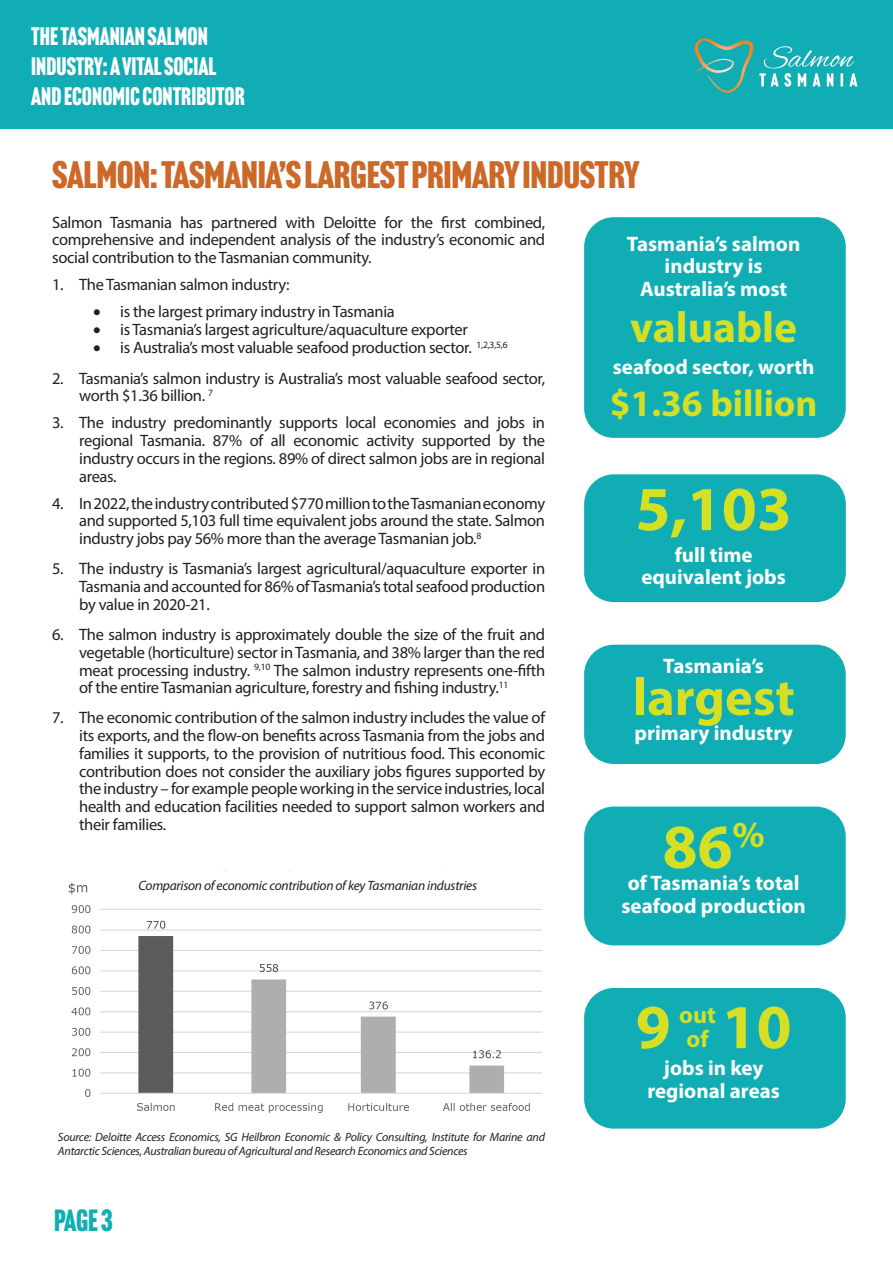
<style>
.page{position:relative;width:893px;height:1263px;background:#fff}
.page>*{position:absolute;margin:0;border:0;box-sizing:border-box;transform-origin:0 0}
.t1{font:700 63px "Myriad Pro";color:#d5df24}
.t2{font:700 52.5px "Myriad Pro";color:#d5df24}
.t3{font:700 43.5px "Myriad Pro";color:#d5df24}
.t4{font:37.5px "Headline Gothic ATF";letter-spacing:-.01em;color:#cc6828;scale:1.1 1}
.t5{font:700 37.5px "Myriad Pro";color:#d5df24}
.t6{font:30px "Headline Gothic ATF";color:#10aeb4}
.t7{font:24.75px/29.7px "Headline Gothic ATF";color:#fff}
.t8{font:700 24px/24px "Myriad Pro";color:#d5df24;text-align:center}
.t9{font:700 21px/22.5px "Myriad Pro";color:#fff;text-align:center}
.t10{font:16.5px/17.9px "Myriad Pro";letter-spacing:-.02em;color:#231f20;text-align:justify}
.t11{font:italic 13.5px "Myriad Pro";letter-spacing:-.02em;color:#231f20}
.t12{font:italic 12px/13.5px "Myriad Pro";letter-spacing:-.02em;color:#231f20}
</style>
<div class="page">
<div style="left:0;top:0;width:893px;height:128px;background:#10aeb4"></div>
<svg style="left:759px;top:46px;width:98px;height:41px"></svg>
<svg style="left:695px;top:38px;width:58px;height:55px"></svg>
<div style="left:584px;top:217px;width:262px;height:221px;background:#10aeb4;border-radius:30px"></div>
<div style="left:584px;top:474px;width:262px;height:128px;background:#10aeb4;border-radius:30px"></div>
<div style="left:584px;top:806px;width:262px;height:139px;background:#10aeb4;border-radius:30px"></div>
<div style="left:584px;top:988px;width:262px;height:140px;background:#10aeb4;border-radius:30px"></div>
<div style="left:584px;top:645px;width:262px;height:119px;background:#10aeb4;border-radius:30px"></div>
<img style="left:68px;top:882px;width:474px;height:229px">
<img style="left:325px;top:882px;width:85px;height:229px">
<img style="left:211px;top:882px;width:114px;height:231px">
<img style="left:410px;top:882px;width:29px;height:229px">
<h3 class="t7" style="left:31px;top:22px;width:215px">THE TASMANIAN SALMON<br>INDUSTRY: A VITAL SOCIAL<br>AND ECONOMIC CONTRIBUTOR</h3>
<h3 class="t4" style="left:52px;top:153px;width:536px">SALMON: TASMANIA’S LARGEST PRIMARY INDUSTRY</h3>
<p class="t10" style="left:52px;top:213px;width:494px">Salmon Tasmania has partnered with Deloitte for the first combined, comprehensive and independent analysis of the industry’s economic and social contribution to the Tasmanian community.</p>
<p class="t10" style="left:52px;top:275px;width:239px">1. The Tasmanian salmon industry:</p>
<p class="t10" style="left:93px;top:302px;width:303px">• is the largest primary industry in Tasmania</p>
<p class="t10" style="left:93px;top:320px;width:376px">• is Tasmania’s largest agriculture/aquaculture exporter</p>
<p class="t10" style="left:93px;top:338px;width:416px">• is Australia’s most valuable seafood production sector. <sup>1,2,3,5,6</sup></p>
<p class="t10" style="left:79px;top:369px;width:467px;text-indent:-27px">2. Tasmania’s salmon industry is Australia’s most valuable seafood sector, worth $1.36 billion. <sup>7</sup></p>
<p class="t10" style="left:79px;top:414px;width:467px;text-indent:-27px">3. The industry predominantly supports local economies and jobs in regional Tasmania. 87% of all economic activity supported by the industry occurs in the regions. 89% of direct salmon jobs are in regional areas.</p>
<p class="t10" style="left:79px;top:494px;width:467px;text-indent:-27px">4. In 2022, the industry contributed $770 million to the Tasmanian economy and supported 5,103 full time equivalent jobs around the state. Salmon industry jobs pay 56% more than the average Tasmanian job.<sup>8</sup></p>
<p class="t10" style="left:79px;top:559px;width:467px;text-indent:-27px">5. The industry is Tasmania’s largest agricultural/aquaculture exporter in Tasmania and accounted for 86% of Tasmania’s total seafood production by value in 2020-21.</p>
<p class="t10" style="left:79px;top:625px;width:467px;text-indent:-27px">6. The salmon industry is approximately double the size of the fruit and vegetable (horticulture) sector in Tasmania, and 38% larger than the red meat processing industry. <sup>9,10</sup> The salmon industry represents one-fifth of the entire Tasmanian agriculture, forestry and fishing industry.<sup>11</sup></p>
<p class="t10" style="left:79px;top:708px;width:467px;text-indent:-27px">7. The economic contribution of the salmon industry includes the value of its exports, and the flow-on benefits across Tasmania from the jobs and families it supports, to the provision of nutritious food. This economic contribution does not consider the auxiliary jobs figures supported by the industry – for example people working in the service industries, local health and education facilities needed to support salmon workers and their families.</p>
<p class="t11" style="left:138px;top:877px;width:340px">Comparison of economic contribution of key Tasmanian industries</p>
<p class="t12" style="left:58px;top:1130px;width:489px">Source: Deloitte Access Economics, SG Heilbron Economic &amp; Policy Consulting, Institute for Marine and<br>Antarctic Sciences, Australian bureau of Agricultural and Research Economics and Sciences</p>
<h3 class="t6" style="left:54px;top:1203px;width:61px">PAGE 3</h3>
<p class="t9" style="left:627px;top:232px;width:175px">Tasmania’s salmon industry is<br>Australia’s most</p>
<h3 class="t3" style="left:630px;top:299px;width:168px">valuable</h3>
<p class="t9" style="left:613px;top:355px;width:203px">seafood sector, worth</p>
<h3 class="t5" style="left:610px;top:379px;width:209px">$1.36 billion</h3>
<h1 class="t1" style="left:635px;top:468px;width:158px">5,103</h1>
<p class="t9" style="left:641px;top:543px;width:146px">full time equivalent jobs</p>
<p class="t9" style="left:663px;top:654px;width:102px">Tasmania’s</p>
<h2 class="t2" style="left:633px;top:663px;width:164px">largest</h2>
<p class="t9" style="left:635px;top:721px;width:159px">primary industry</p>
<h1 class="t1" style="left:662px;top:806px;width:104px">86<sup>%</sup></h1>
<p class="t9" style="left:621px;top:871px;width:186px;text-align:left">of Tasmania’s total seafood production</p>
<h1 class="t1" style="left:636px;top:986px;width:157px">9 10</h1>
<p class="t9" style="left:647px;top:1056px;width:134px">jobs in key regional areas</p>
<h3 class="t8" style="left:679px;top:1002px;width:38px">out of</h3>
</div>
